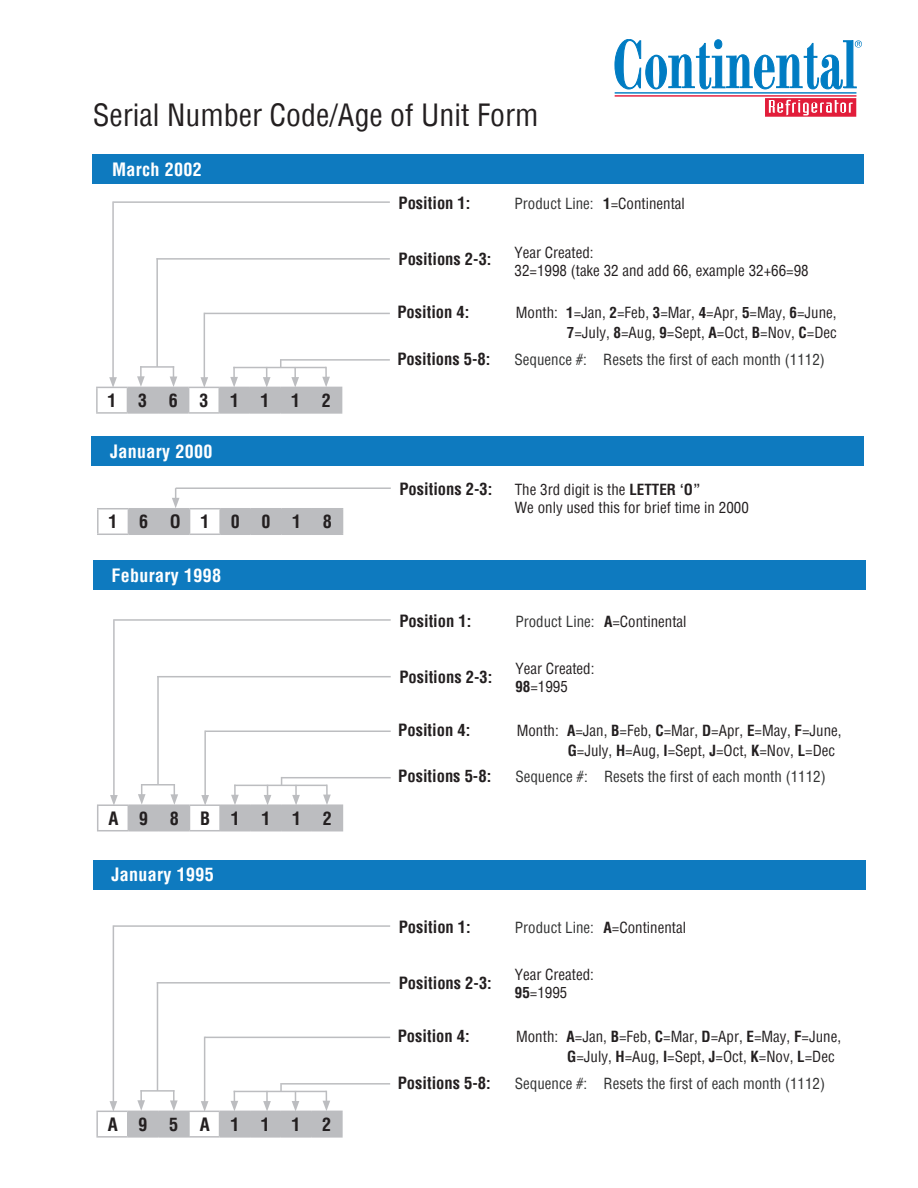
<style>
.page{position:relative;width:918px;height:1188px;background:#fff}
.page>*{position:absolute;margin:0;border:0;box-sizing:border-box;transform-origin:0 0}
.t1{font:condensed 30px "Helvetica";color:#231f20}
.t2{font:700 condensed 18px "Helvetica";letter-spacing:.02em;color:#fff}
.t3{font:700 condensed 18px "Helvetica";letter-spacing:1.2em;color:#231f20}
.t4{font:700 condensed 16.5px "Helvetica";color:#231f20}
.t5{font:condensed 15px/18px "Helvetica";color:#231f20}
.t6{font:condensed 15px "Helvetica";color:#313232}
.s1{font-weight:700;color:#231f20}
.s2{color:#231f20}
.s3{font-weight:700}
</style>
<div class="page">
<div style="left:93px;top:560px;width:772px;height:30px;background:#0e7abf"></div>
<div style="left:92px;top:437px;width:772px;height:29px;background:#0e7abf"></div>
<hr style="left:96px;top:387px;width:31px;height:1px;background:#bcbdc0">
<hr style="left:96px;top:388px;width:2px;height:24px;background:#bcbdc0">
<hr style="left:96px;top:412px;width:31px;height:2px;background:#bcbdc0">
<hr style="left:127px;top:412px;width:31px;height:2px;background:#bcbdc0">
<hr style="left:158px;top:412px;width:31px;height:2px;background:#bcbdc0">
<hr style="left:189px;top:412px;width:30px;height:2px;background:#bcbdc0">
<hr style="left:219px;top:412px;width:31px;height:2px;background:#bcbdc0">
<hr style="left:250px;top:412px;width:30px;height:2px;background:#bcbdc0">
<hr style="left:280px;top:412px;width:31px;height:2px;background:#bcbdc0">
<hr style="left:311px;top:412px;width:31px;height:2px;background:#bcbdc0">
<hr style="left:112px;top:201px;width:2px;height:179px;background:#bcbdc0">
<svg style="left:109px;top:377px;width:8px;height:10px"></svg>
<hr style="left:113px;top:201px;width:277px;height:2px;background:#bcbdc0">
<hr style="left:204px;top:313px;width:1px;height:67px;background:#bcbdc0">
<hr style="left:205px;top:313px;width:185px;height:1px;background:#bcbdc0">
<hr style="left:156px;top:258px;width:2px;height:109px;background:#bcbdc0">
<hr style="left:156px;top:258px;width:234px;height:2px;background:#bcbdc0">
<hr style="left:281px;top:359px;width:109px;height:2px;background:#bcbdc0">
<svg style="left:127px;top:359px;width:215px;height:53px"></svg>
<hr style="left:233px;top:367px;width:93px;height:1px;background:#bcbdc0">
<div style="left:93px;top:155px;width:771px;height:29px;background:#0e7abf"></div>
<hr style="left:615px;top:92px;width:241px;height:2px;background:#007cc3">
<hr style="left:615px;top:95px;width:241px;height:2px;background:#e31837">
<svg style="left:615px;top:39px;width:247px;height:50px"></svg>
<svg style="left:765px;top:98px;width:91px;height:19px;background:#e9576c"></svg>
<hr style="left:97px;top:508px;width:31px;height:1px;background:#bcbdc0">
<hr style="left:97px;top:509px;width:2px;height:25px;background:#bcbdc0">
<hr style="left:97px;top:534px;width:31px;height:1px;background:#bcbdc0">
<hr style="left:128px;top:534px;width:31px;height:1px;background:#bcbdc0">
<hr style="left:159px;top:534px;width:31px;height:1px;background:#bcbdc0">
<hr style="left:190px;top:534px;width:30px;height:1px;background:#bcbdc0">
<hr style="left:220px;top:534px;width:31px;height:1px;background:#bcbdc0">
<hr style="left:251px;top:534px;width:30px;height:1px;background:#bcbdc0">
<hr style="left:281px;top:534px;width:31px;height:1px;background:#bcbdc0">
<hr style="left:312px;top:534px;width:31px;height:1px;background:#bcbdc0">
<svg style="left:128px;top:488px;width:215px;height:46px"></svg>
<hr style="left:176px;top:487px;width:215px;height:2px;background:#bcbdc0">
<div style="left:93px;top:860px;width:772px;height:29px;background:#0e7abf"></div>
<hr style="left:96px;top:1111px;width:32px;height:1px;background:#bcbdc0">
<hr style="left:96px;top:1112px;width:2px;height:24px;background:#bcbdc0">
<hr style="left:127px;top:1112px;width:2px;height:24px;background:#bcbdc0">
<hr style="left:311px;top:1111px;width:32px;height:1px;background:#bcbdc0">
<hr style="left:341px;top:1112px;width:2px;height:24px;background:#bcbdc0">
<hr style="left:96px;top:1136px;width:32px;height:2px;background:#bcbdc0">
<hr style="left:128px;top:1136px;width:30px;height:2px;background:#bcbdc0">
<hr style="left:158px;top:1136px;width:31px;height:2px;background:#bcbdc0">
<hr style="left:189px;top:1136px;width:31px;height:2px;background:#bcbdc0">
<hr style="left:220px;top:1136px;width:30px;height:2px;background:#bcbdc0">
<hr style="left:250px;top:1136px;width:31px;height:2px;background:#bcbdc0">
<hr style="left:281px;top:1136px;width:30px;height:2px;background:#bcbdc0">
<hr style="left:311px;top:1136px;width:32px;height:2px;background:#bcbdc0">
<hr style="left:113px;top:925px;width:1px;height:178px;background:#bcbdc0">
<svg style="left:110px;top:1101px;width:7px;height:10px"></svg>
<hr style="left:114px;top:925px;width:276px;height:2px;background:#bcbdc0">
<hr style="left:204px;top:1037px;width:1px;height:66px;background:#bcbdc0">
<hr style="left:205px;top:1037px;width:185px;height:1px;background:#bcbdc0">
<hr style="left:157px;top:982px;width:1px;height:109px;background:#bcbdc0">
<hr style="left:157px;top:982px;width:233px;height:2px;background:#bcbdc0">
<hr style="left:281px;top:1083px;width:109px;height:2px;background:#bcbdc0">
<svg style="left:128px;top:1083px;width:214px;height:53px"></svg>
<hr style="left:234px;top:1091px;width:92px;height:1px;background:#bcbdc0">
<hr style="left:97px;top:804px;width:31px;height:2px;background:#bcbdc0">
<svg style="left:97px;top:806px;width:1px;height:24px"></svg>
<hr style="left:97px;top:830px;width:31px;height:1px;background:#bcbdc0">
<hr style="left:113px;top:619px;width:2px;height:178px;background:#bcbdc0">
<svg style="left:110px;top:795px;width:8px;height:10px"></svg>
<hr style="left:114px;top:619px;width:277px;height:2px;background:#bcbdc0">
<hr style="left:204px;top:730px;width:2px;height:67px;background:#bcbdc0">
<hr style="left:205px;top:731px;width:186px;height:1px;background:#bcbdc0">
<hr style="left:157px;top:676px;width:2px;height:109px;background:#bcbdc0">
<hr style="left:157px;top:676px;width:234px;height:1px;background:#bcbdc0">
<hr style="left:282px;top:777px;width:109px;height:1px;background:#bcbdc0">
<svg style="left:128px;top:777px;width:215px;height:54px"></svg>
<hr style="left:234px;top:785px;width:93px;height:1px;background:#bcbdc0">
<h1 class="t1" style="left:93px;top:96px;width:447px">Serial Number Code/Age of Unit Form</h1>
<p class="t2" style="left:112px;top:157px;width:91px">March 2002</p>
<p class="t3" style="left:108px;top:388px;width:225px">13631112</p>
<p class="t2" style="left:110px;top:439px;width:104px">January 2000</p>
<p class="t3" style="left:109px;top:510px;width:225px">16O10018</p>
<p class="t2" style="left:112px;top:563px;width:111px">Feburary 1998</p>
<p class="t3" style="left:109px;top:806px;width:225px">A98B1112</p>
<p class="t2" style="left:112px;top:863px;width:104px">January 1995</p>
<p class="t3" style="left:108px;top:1112px;width:225px">A95A1112</p>
<p class="t4" style="left:399px;top:192px;width:73px">Position 1:</p>
<p class="t4" style="left:399px;top:248px;width:95px">Positions 2-3:</p>
<p class="t4" style="left:397px;top:302px;width:73px">Position 4:</p>
<p class="t4" style="left:397px;top:348px;width:95px">Positions 5-8:</p>
<p class="t6" style="left:515px;top:194px;width:172px">Product Line: <span class="s1">1</span><span class="s2">=Continental</span></p>
<p class="t5" style="left:515px;top:243px;width:296px">Year Created:<br>32=1998 (take 32 and add 66, example 32+66=98</p>
<p class="t5" style="left:516px;top:303px;width:323px;line-height:19.8px;text-align:right">Month: <span class="s3">1</span>=Jan, <span class="s3">2</span>=Feb, <span class="s3">3</span>=Mar, <span class="s3">4</span>=Apr, <span class="s3">5</span>=May, <span class="s3">6</span>=June,<br><span class="s3">7</span>=July, <span class="s3">8</span>=Aug, <span class="s3">9</span>=Sept, <span class="s3">A</span>=Oct, <span class="s3">B</span>=Nov, <span class="s3">C</span>=Dec</p>
<p class="t6" style="left:515px;top:349px;width:312px">Sequence #: Resets the first of each month (1112)</p>
<p class="t4" style="left:399px;top:478px;width:95px">Positions 2-3:</p>
<p class="t5" style="left:515px;top:480px;width:236px">The 3rd digit is the <span class="s3">LETTER ‘O”<br></span>We only used this for brief time in 2000</p>
<p class="t4" style="left:399px;top:610px;width:73px">Position 1:</p>
<p class="t4" style="left:399px;top:666px;width:95px">Positions 2-3:</p>
<p class="t4" style="left:398px;top:719px;width:73px">Position 4:</p>
<p class="t4" style="left:398px;top:766px;width:95px">Positions 5-8:</p>
<p class="t6" style="left:515px;top:612px;width:173px">Product Line: <span class="s1">A</span><span class="s2">=Continental</span></p>
<p class="t5" style="left:515px;top:659px;width:81px">Year Created:<br><span class="s3">98</span>=1995</p>
<p class="t5" style="left:568px;top:721px;width:275px;line-height:19.8px;text-indent:-51px">Month: <span class="s3">A</span>=Jan, <span class="s3">B</span>=Feb, <span class="s3">C</span>=Mar, <span class="s3">D</span>=Apr, <span class="s3">E</span>=May, <span class="s3">F</span>=June,<br><span class="s3">G</span>=July, <span class="s3">H</span>=Aug, <span class="s3">I</span>=Sept, <span class="s3">J</span>=Oct, <span class="s3">K</span>=Nov, <span class="s3">L</span>=Dec</p>
<p class="t6" style="left:515px;top:767px;width:312px">Sequence #: Resets the first of each month (1112)</p>
<p class="t4" style="left:399px;top:916px;width:73px">Position 1:</p>
<p class="t4" style="left:399px;top:972px;width:95px">Positions 2-3:</p>
<p class="t4" style="left:398px;top:1025px;width:73px">Position 4:</p>
<p class="t4" style="left:398px;top:1072px;width:95px">Positions 5-8:</p>
<p class="t6" style="left:515px;top:918px;width:173px">Product Line: <span class="s1">A</span><span class="s2">=Continental</span></p>
<p class="t5" style="left:515px;top:966px;width:81px">Year Created:<br><span class="s3">95</span>=1995</p>
<p class="t5" style="left:567px;top:1027px;width:275px;line-height:19.8px;text-indent:-51px">Month: <span class="s3">A</span>=Jan, <span class="s3">B</span>=Feb, <span class="s3">C</span>=Mar, <span class="s3">D</span>=Apr, <span class="s3">E</span>=May, <span class="s3">F</span>=June,<br><span class="s3">G</span>=July, <span class="s3">H</span>=Aug, <span class="s3">I</span>=Sept, <span class="s3">J</span>=Oct, <span class="s3">K</span>=Nov, <span class="s3">L</span>=Dec</p>
<p class="t6" style="left:515px;top:1073px;width:312px">Sequence #: Resets the first of each month (1112)</p>
</div>
